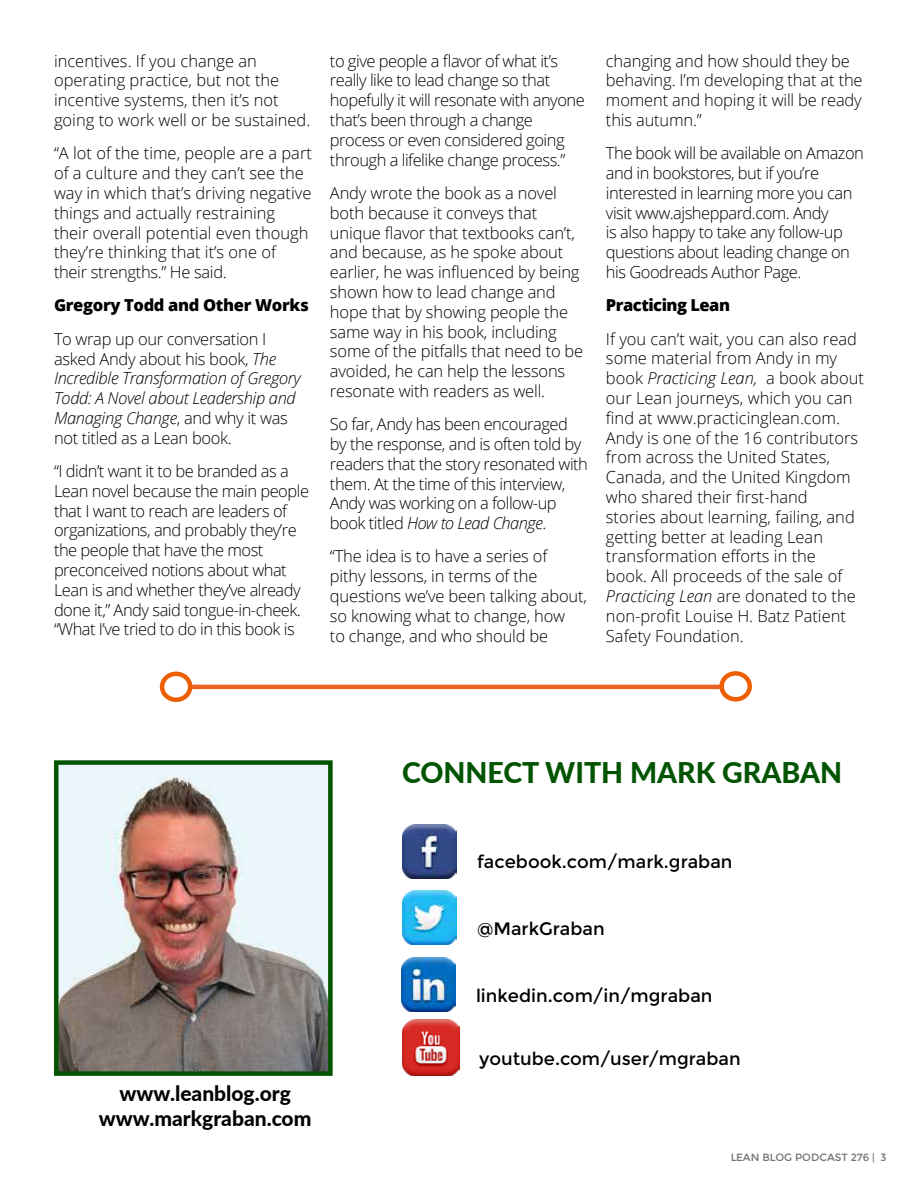
<style>
.page{position:relative;width:918px;height:1188px;background:#fff}
.page>*{position:absolute;margin:0;border:0;box-sizing:border-box;transform-origin:0 0}
.t1{font:800 28.5px "Lato";color:#005400}
.t2{font:800 21px/25.2px "Lato";color:#000;text-align:center}
.t3{font:18px "Montserrat";color:#000}
.t4{font:300 16.5px/19.8px "Open Sans";letter-spacing:-.01em;color:#000}
.t5{font:300 16.5px/19.8px "Open Sans";letter-spacing:-.03em;color:#000}
.t6{font:800 16.5px "Open Sans";letter-spacing:-.02em;color:#000}
.t7{font:10.5px "Montserrat";color:#000}
.s1{font-style:italic}
</style>
<div class="page">
<img style="left:60px;top:766px;width:267px;height:304px">
<div style="left:54px;top:760px;width:279px;height:316px;border:5px solid #005400"></div>
<img style="left:403px;top:825px;width:54px;height:54px">
<img style="left:402px;top:957px;width:54px;height:54px">
<img style="left:403px;top:890px;width:54px;height:54px">
<img style="left:403px;top:1020px;width:56px;height:56px">
<hr style="left:190px;top:685px;width:534px;height:4px;background:#ec6223">
<div style="left:160px;top:672px;width:32px;height:30px;border:5px solid #ed5f00;border-radius:50%"></div>
<div style="left:719px;top:671px;width:33px;height:31px;border:5px solid #ed5f00;border-radius:50%"></div>
<p class="t4" style="left:54px;top:52px;width:258px">incentives. If you change an operating practice, but not the incentive systems, then it’s not going to work well or be sustained.</p>
<p class="t4" style="left:54px;top:145px;width:259px">“A lot of the time, people are a part of a culture and they can’t see the way in which that’s driving negative things and actually restraining their overall potential even though they’re thinking that it’s one of their strengths.” He said.</p>
<p class="t6" style="left:54px;top:299px;width:256px">Gregory Todd and Other Works</p>
<p class="t4" style="left:54px;top:330px;width:249px">To wrap up our conversation I asked Andy about his book, <span class="s1">The<br>Incredible Transformation of Gregory<br>Todd: A Novel about Leadership and<br>Managing Change</span>, and why it was not titled as a Lean book.</p>
<p class="t5" style="left:54px;top:463px;width:257px">“I didn’t want it to be branded as a Lean novel because the main people that I want to reach are leaders of organizations, and probably they’re the people that have the most preconceived notions about what Lean is and whether they’ve already done it,” Andy said tongue-in-cheek. “What I’ve tried to do in this book is</p>
<p class="t5" style="left:330px;top:50px;width:256px">to give people a flavor of what it’s really like to lead change so that hopefully it will resonate with anyone that’s been through a change process or even considered going through a lifelike change process.”</p>
<p class="t4" style="left:330px;top:185px;width:255px">Andy wrote the book as a novel both because it conveys that unique flavor that textbooks can’t, and because, as he spoke about earlier, he was influenced by being shown how to lead change and hope that by showing people the same way in his book, including some of the pitfalls that need to be avoided, he can help the lessons resonate with readers as well.</p>
<p class="t5" style="left:330px;top:416px;width:260px">So far, Andy has been encouraged by the response, and is often told by readers that the story resonated with them. At the time of this interview, Andy was working on a follow-up book titled <span class="s1">How to Lead Change</span>.</p>
<p class="t4" style="left:330px;top:548px;width:259px">“The idea is to have a series of pithy lessons, in terms of the questions we’ve been talking about, so knowing what to change, how<br>to change, and who should be</p>
<p class="t4" style="left:606px;top:52px;width:258px">changing and how should they be behaving. I’m developing that at the moment and hoping it will be ready this autumn.”</p>
<p class="t5" style="left:606px;top:145px;width:260px">The book will be available on Amazon and in bookstores, but if you’re interested in learning more you can visit www.ajsheppard.com. Andy<br>is also happy to take any follow-up questions about leading change on his Goodreads Author Page.</p>
<p class="t6" style="left:606px;top:299px;width:126px">Practicing Lean</p>
<p class="t4" style="left:606px;top:330px;width:260px">If you can’t wait, you can also read some material from Andy in my book <span class="s1">Practicing Lean,</span> a book about our Lean journeys, which you can find at www.practicinglean.com.<br>Andy is one of the 16 contributors from across the United States,<br>Canada, and the United Kingdom who shared their first-hand<br>stories about learning, failing, and getting better at leading Lean transformation efforts in the<br>book. All proceeds of the sale of<br><span class="s1">Practicing Lean</span> are donated to the non-profit Louise H. Batz Patient<br>Safety Foundation.</p>
<p class="t2" style="left:99px;top:1083px;width:214px">www.leanblog.org www.markgraban.com</p>
<h1 class="t1" style="left:402px;top:762px;width:442px">CONNECT WITH MARK GRABAN</h1>
<p class="t3" style="left:477px;top:854px;width:257px">facebook.com/mark.graban</p>
<p class="t3" style="left:477px;top:921px;width:129px">@MarkGraban</p>
<p class="t3" style="left:476px;top:987px;width:238px">linkedin.com/in/mgraban</p>
<p class="t3" style="left:479px;top:1050px;width:263px">youtube.com/user/mgraban</p>
<p class="t7" style="left:730px;top:1153px;width:158px">LEAN BLOG PODCAST 276 | 3</p>
</div>
